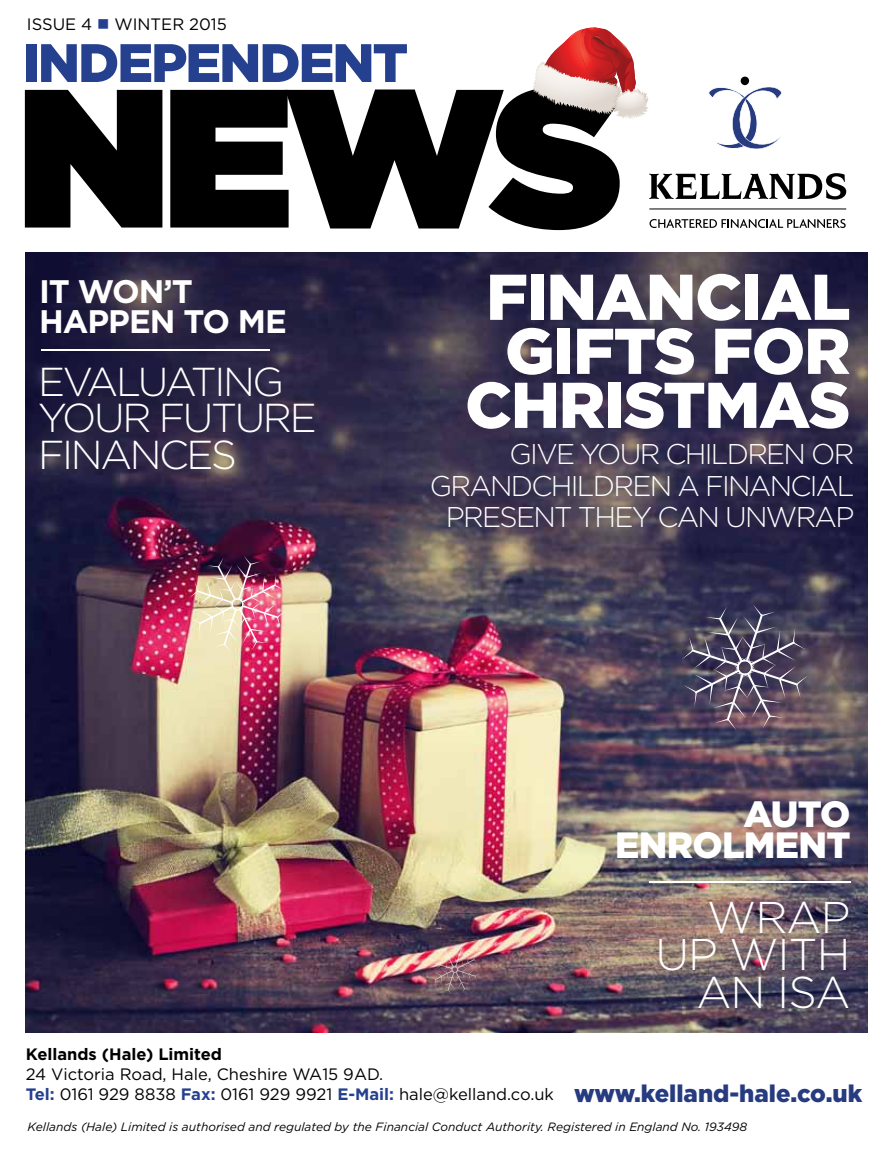
<style>
.page{position:relative;width:893px;height:1149px;background:#fff}
.page>*{position:absolute;margin:0;border:0;box-sizing:border-box;transform-origin:0 0}
.t1{font:900 196.5px "Gotham";color:#000}
.t2{font:900 64.5px/54px "Gotham HTF";letter-spacing:-.02em;color:#fff;text-align:right}
.t3{font:900 54px "Gotham HTF";letter-spacing:-.04em;color:#25408f}
.t4{font:300 44.4px "Gotham HTF";letter-spacing:-.02em;color:#fff}
.t5{font:300 40.35px/36.6px "Gotham HTF";letter-spacing:-.06em;color:#fff}
.t6{font:900 36.45px/30.8px "Gotham HTF";letter-spacing:-.02em;color:#fff}
.t7{font:700 32.55px/30px "Gotham HTF";letter-spacing:-.03em;color:#fff}
.t8{font:300 28.5px/31.5px "Gotham HTF";letter-spacing:-.06em;color:#fff;text-align:right}
.t9{font:900 24px "Gotham HTF";letter-spacing:-.01em;color:#263b80}
.t10{font:16.5px/19.8px "Gotham HTF";color:#000}
.t11{font:700 16.5px "Gotham HTF";color:#000}
.t12{font:italic 12px "Gotham HTF";color:#000}
.s1{color:#25408f}
.s2{font-weight:700;color:#25408f}
</style>
<div class="page">
<img style="left:26px;top:252px;width:841px;height:780px">
<div style="left:741px;top:77px;width:8px;height:8px;background:#000;border-radius:50%"></div>
<svg style="left:649px;top:173px;width:197px;height:26px"></svg>
<svg style="left:708px;top:87px;width:74px;height:62px"></svg>
<svg style="left:649px;top:219px;width:197px;height:9px"></svg>
<hr style="left:649px;top:209px;width:197px;height:1px;background:#000">
<hr style="left:649px;top:880px;width:201px;height:2px;background:#fff">
<hr style="left:42px;top:349px;width:228px;height:1px;background:#fff">
<svg style="left:682px;top:604px;width:126px;height:126px;background:#5c5268"></svg>
<img style="left:189px;top:555px;width:97px;height:97px">
<img style="left:430px;top:944px;width:50px;height:50px">
<svg style="left:533px;top:27px;width:115px;height:92px"></svg>
<p class="t10" style="left:27px;top:14px;width:201px">ISSUE 4 <span class="s1">■</span> WINTER 2015</p>
<h3 class="t3" style="left:22px;top:32px;width:387px">INDEPENDENT</h3>
<h1 class="t1" style="left:17px;top:17px;width:607px">NEWS</h1>
<h3 class="t7" style="left:39px;top:275px;width:223px">It won’t happen to me</h3>
<h3 class="t5" style="left:38px;top:362px;width:273px">EVALUATING<br>YOUR FUTURE<br>FINANCES</h3>
<h2 class="t2" style="left:465px;top:268px;width:387px">FINANCIAL<br>GIFTS FOR<br>CHRISTMAS</h2>
<h3 class="t8" style="left:430px;top:438px;width:426px">GIVE YOUR CHILDREN OR<br>GRANDCHILDREN A FINANCIAL<br>PRESENT THEY CAN UNWRAP</h3>
<h3 class="t6" style="left:615px;top:797px;width:237px;text-indent:128px">AUTO<br>ENROLMENT</h3>
<h3 class="t4" style="left:707px;top:893px;width:145px">WRAP</h3>
<h3 class="t4" style="left:655px;top:930px;width:197px">UP WITH</h3>
<h3 class="t4" style="left:696px;top:967px;width:104px">AN ISA</h3>
<p class="t11" style="left:26px;top:1044px;width:198px">Kellands (Hale) Limited</p>
<p class="t10" style="left:26px;top:1063px;width:530px">24 Victoria Road, Hale, Cheshire WA15 9AD.<br><span class="s2">Tel:</span> 0161 929 8838 <span class="s2">Fax:</span> 0161 929 9921 <span class="s2">E-Mail:</span> hale@kelland.co.uk</p>
<h3 class="t9" style="left:574px;top:1079px;width:290px">WWW.KELLAND-HALE.CO.UK</h3>
<p class="t12" style="left:28px;top:1119px;width:721px">Kellands (Hale) Limited is authorised and regulated by the Financial Conduct Authority. Registered in England No. 193498</p>
</div>
